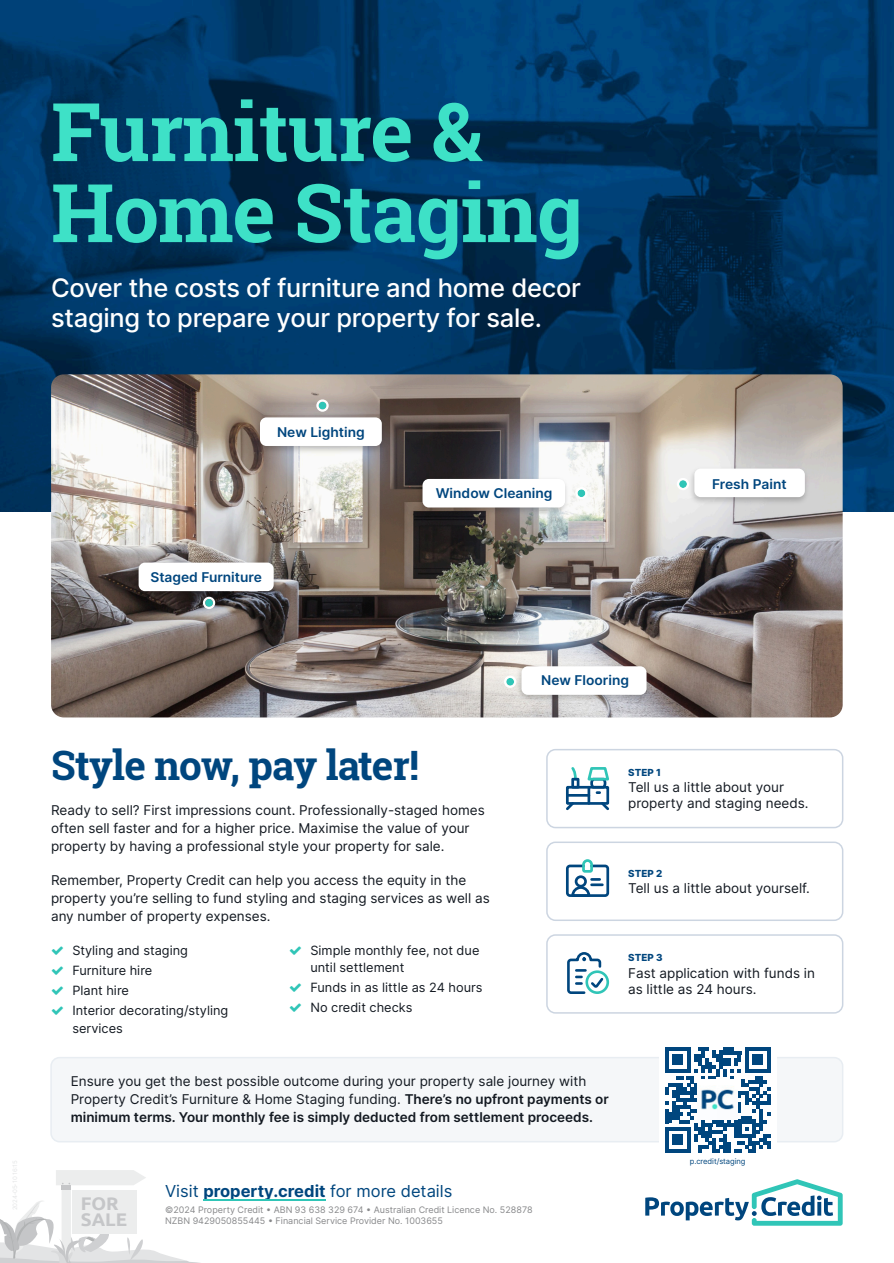
<style>
.page{position:relative;width:894px;height:1263px;background:#fff}
.page>*{position:absolute;margin:0;border:0;box-sizing:border-box;transform-origin:0 0}
.t1{font:700 81px "Roboto Slab";letter-spacing:-.01em;color:#3ee1c7}
.t2{font:700 40.5px "Roboto Slab";letter-spacing:-.02em;color:#00467e}
.t3{font:500 25.5px "Inter";letter-spacing:-.01em;color:#fff}
.t4{font:700 18.3px "Ubuntu";color:#c5c6c8}
.t5{font:16.5px "Inter";color:#00467e}
.t6{font:13.5px "Inter";color:#131921}
.t7{font:600 13.5px "Inter";color:#131921}
.t8{font:600 13.5px "Inter";color:#00467e}
.t9{font:12.75px "Inter";color:#131921}
.t10{font:800 9.75px "Inter";letter-spacing:.01em;color:#00467e}
.t11{font:9px "Inter";color:#87888a}
.t12{font:7.65px "Inter";letter-spacing:-.01em;color:#00467e}
.s1{font-weight:600}
.s2{font-weight:700}
</style>
<div class="page">
<svg style="left:0;top:1170px;width:200px;height:93px"></svg>
<svg style="left:645px;top:1179px;width:197px;height:47px"></svg>
<hr style="left:203px;top:1199px;width:122px;height:2px;background:#30c5b7">
<img style="left:0;top:0;width:893px;height:512px">
<img style="left:51px;top:374px;width:791px;height:343px;border-radius:13px">
<div style="left:546px;top:749px;width:297px;height:79px;background:#fff;border:2px solid #ccd5e1;border-radius:9px"></div>
<div style="left:546px;top:841px;width:297px;height:80px;background:#fff;border:2px solid #ccd5e1;border-radius:9px"></div>
<div style="left:546px;top:934px;width:297px;height:80px;background:#fff;border:2px solid #ccd5e1;border-radius:9px"></div>
<div style="left:565px;top:786px;width:44px;height:19px;border:3px solid #00467e"></div>
<hr style="left:567px;top:794px;width:21px;height:3px;background:#00467e">
<hr style="left:587px;top:787px;width:3px;height:16px;background:#00467e">
<svg style="left:565px;top:800px;width:11px;height:11px"></svg>
<svg style="left:598px;top:800px;width:12px;height:11px"></svg>
<svg style="left:585px;top:767px;width:25px;height:27px"></svg>
<svg style="left:571px;top:767px;width:7px;height:11px"></svg>
<div style="left:571px;top:778px;width:8px;height:11px;border:3px solid #00467e"></div>
<div style="left:565px;top:865px;width:44px;height:32px;border:3px solid #00467e;border-radius:3px"></div>
<svg style="left:569px;top:859px;width:33px;height:38px"></svg>
<div style="left:585px;top:970px;width:24px;height:24px;border:3px solid #30c5b7;border-radius:50%"></div>
<svg style="left:567px;top:952px;width:38px;height:42px"></svg>
<div style="left:50px;top:1057px;width:793px;height:85px;background:#f5f7f9;border:2px solid #e8edf2;border-radius:9px"></div>
<div style="left:659px;top:1048px;width:116px;height:128px;background:#fff"></div>
<hr style="left:664px;top:1047px;width:26px;height:4px;background:#00467e">
<hr style="left:697px;top:1047px;width:11px;height:4px;background:#00467e">
<div style="left:722px;top:1047px;width:11px;height:7px;background:#00467e"></div>
<hr style="left:744px;top:1047px;width:26px;height:4px;background:#00467e">
<svg style="left:665px;top:1051px;width:105px;height:101px"></svg>
<img style="left:697px;top:1080px;width:40px;height:40px">
<img style="left:688px;top:466px;width:121px;height:39px">
<div style="left:694px;top:469px;width:110px;height:28px;background:#fff;border-radius:6px"></div>
<svg style="left:676px;top:478px;width:13px;height:12px"></svg>
<img style="left:254px;top:415px;width:132px;height:39px">
<div style="left:260px;top:417px;width:121px;height:29px;background:#fff;border-radius:6px"></div>
<svg style="left:316px;top:399px;width:12px;height:13px"></svg>
<img style="left:133px;top:560px;width:145px;height:39px">
<div style="left:138px;top:563px;width:135px;height:28px;background:#fff;border-radius:6px"></div>
<img style="left:515px;top:664px;width:136px;height:39px">
<div style="left:521px;top:666px;width:125px;height:29px;background:#fff;border-radius:6px"></div>
<svg style="left:504px;top:676px;width:12px;height:12px"></svg>
<svg style="left:203px;top:597px;width:12px;height:12px"></svg>
<img style="left:416px;top:477px;width:153px;height:39px">
<div style="left:422px;top:479px;width:143px;height:28px;background:#fff;border-radius:6px"></div>
<svg style="left:575px;top:487px;width:12px;height:12px"></svg>
<p class="t1" style="left:51px;top:76px;width:432px">Furniture &amp;</p>
<p class="t1" style="left:51px;top:157px;width:533px">Home Staging</p>
<p class="t3" style="left:51px;top:272px;width:531px">Cover the costs of furniture and home decor</p>
<p class="t3" style="left:51px;top:303px;width:492px">staging to prepare your property for sale.</p>
<p class="t8" style="left:277px;top:424px;width:89px">New Lighting</p>
<p class="t8" style="left:150px;top:569px;width:113px">Staged Furniture</p>
<p class="t8" style="left:435px;top:485px;width:118px">Window Cleaning</p>
<p class="t8" style="left:541px;top:672px;width:89px">New Flooring</p>
<p class="t8" style="left:711px;top:476px;width:76px">Fresh Paint</p>
<p class="t2" style="left:51px;top:738px;width:369px">Style now, pay later!</p>
<p class="t6" style="left:51px;top:802px;width:435px">Ready to sell? First impressions count. Professionally-staged homes</p>
<p class="t6" style="left:51px;top:820px;width:420px">often sell faster and for a higher price. Maximise the value of your</p>
<p class="t6" style="left:51px;top:838px;width:395px">property by having a professional style your property for sale.</p>
<p class="t6" style="left:51px;top:871px;width:416px">Remember, Property Credit can help you access the equity in the</p>
<p class="t6" style="left:51px;top:890px;width:440px">property you’re selling to fund styling and staging services as well as</p>
<p class="t6" style="left:51px;top:908px;width:221px">any number of property expenses.</p>
<p class="t9" style="left:72px;top:942px;width:117px">Styling and staging</p>
<p class="t9" style="left:72px;top:962px;width:81px">Furniture hire</p>
<p class="t9" style="left:72px;top:983px;width:58px">Plant hire</p>
<p class="t9" style="left:72px;top:1003px;width:157px">Interior decorating/styling</p>
<p class="t9" style="left:72px;top:1020px;width:52px">services</p>
<p class="t9" style="left:310px;top:942px;width:170px">Simple monthly fee, not due</p>
<p class="t9" style="left:310px;top:959px;width:95px">until settlement</p>
<p class="t9" style="left:310px;top:980px;width:174px">Funds in as little as 24 hours</p>
<p class="t9" style="left:310px;top:1000px;width:104px">No credit checks</p>
<p class="t6" style="left:71px;top:1073px;width:517px">Ensure you get the best possible outcome during your property sale journey with</p>
<p class="t6" style="left:71px;top:1091px;width:539px">Property Credit’s Furniture &amp; Home Staging funding. <span class="s1">There’s no upfront payments or</span></p>
<p class="t7" style="left:71px;top:1109px;width:523px">minimum terms. Your monthly fee is simply deducted from settlement proceeds.</p>
<p class="t4" style="left:81px;top:1196px;width:39px">FOR</p>
<p class="t4" style="left:81px;top:1212px;width:48px">SALE</p>
<p class="t5" style="left:165px;top:1181px;width:289px">Visit <span class="s2">property.credit</span> for more details</p>
<p class="t11" style="left:165px;top:1204px;width:369px">©2024 Property Credit • ABN 93 638 329 674 • Australian Credit Licence No. 528878</p>
<p class="t11" style="left:165px;top:1215px;width:279px">NZBN 9429050855445 • Financial Service Provider No. 1003655</p>
<p class="t10" style="left:628px;top:766px;width:34px">STEP 1</p>
<p class="t6" style="left:628px;top:779px;width:157px">Tell us a little about your</p>
<p class="t6" style="left:628px;top:795px;width:182px">property and staging needs.</p>
<p class="t10" style="left:628px;top:867px;width:36px">STEP 2</p>
<p class="t6" style="left:628px;top:880px;width:183px">Tell us a little about yourself.</p>
<p class="t10" style="left:628px;top:952px;width:36px">STEP 3</p>
<p class="t6" style="left:628px;top:964px;width:188px">Fast application with funds in</p>
<p class="t6" style="left:628px;top:981px;width:130px">as little as 24 hours.</p>
<p class="t12" style="left:689px;top:1156px;width:57px">p.credit/staging</p>
</div>
